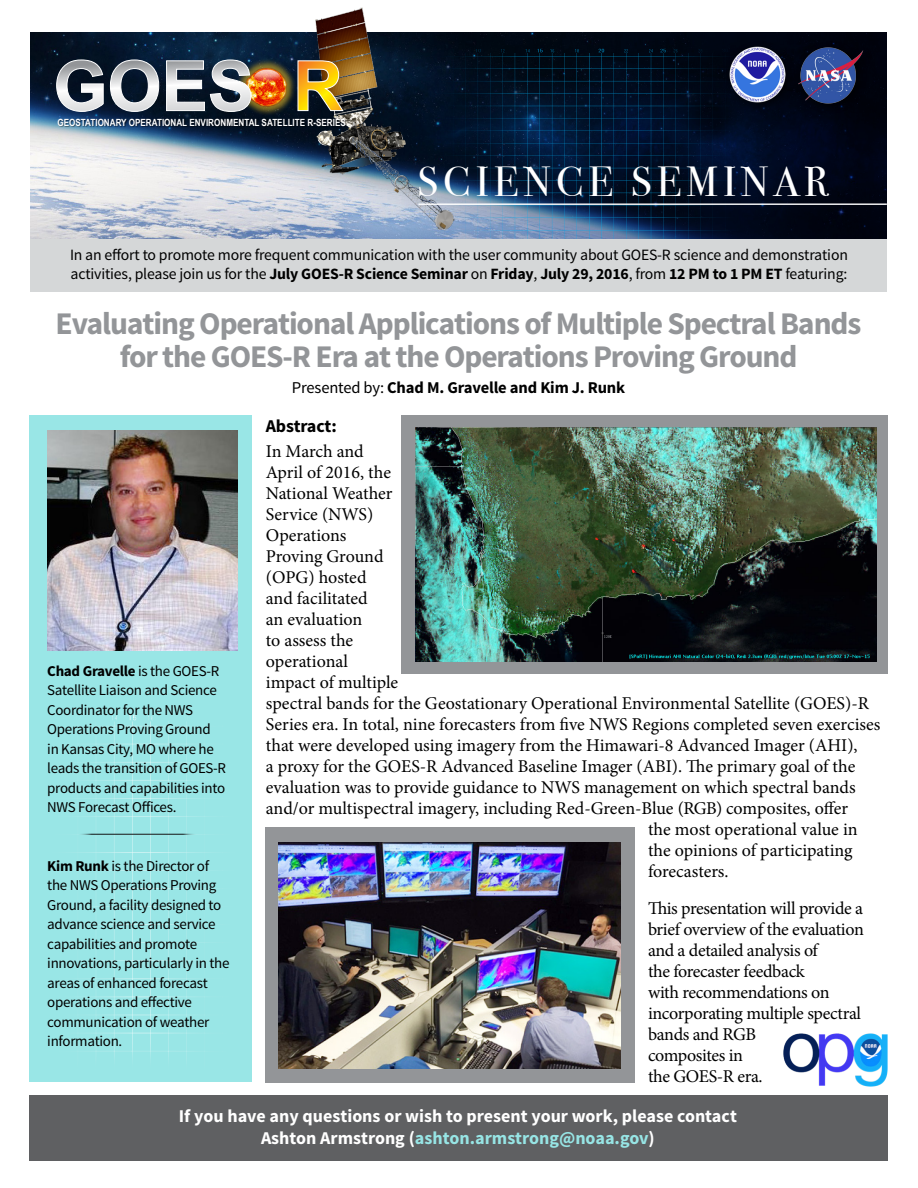
<style>
.page{position:relative;width:918px;height:1188px;background:#fff}
.page>*{position:absolute;margin:0;border:0;box-sizing:border-box;transform-origin:0 0}
.t1{font:42px "Bodoni Svty Two ITCTT";letter-spacing:.12em;color:#fff}
.t2{font:700 31.5px/33px "Source Sans Pro";letter-spacing:-.035em;color:#939598;text-align:center}
.t3{font:18px/21px "Minion Pro";letter-spacing:-.005em;color:#000}
.t4{font:700 18px/21.6px "Source Sans Pro";color:#fff;text-align:center}
.t5{font:700 18px "Source Sans Pro";letter-spacing:-.01em;color:#000}
.t6{font:700 16.5px "Source Sans Pro";letter-spacing:-.01em;color:#000}
.t7{font:15.75px/19.5px "Source Sans Pro";letter-spacing:-.01em;color:#000}
.t8{font:15px/19.5px "Source Sans Pro";letter-spacing:-.02em;color:#000}
.t9{font:700 9.9px "Arial Narrow";color:#fff}
.s1{font-weight:700}
.s2{font-weight:400}
.s3{color:#97e5e5}
</style>
<div class="page">
<div style="left:29px;top:415px;width:223px;height:667px;background:#99e6e6"></div>
<img style="left:30px;top:32px;width:369px;height:207px">
<svg style="left:399px;top:32px;width:488px;height:207px;background:#010717"></svg>
<div style="left:724px;top:41px;width:72px;height:72px;background:#000411"></div>
<img style="left:746px;top:46px;width:39px;height:56px">
<div style="left:794px;top:41px;width:79px;height:73px;background:#00020c"></div>
<img style="left:798px;top:47px;width:66px;height:56px">
<img style="left:419px;top:49px;width:340px;height:190px">
<img style="left:310px;top:7px;width:150px;height:227px">
<div style="left:30px;top:239px;width:857px;height:53px;background:#d5d7d8"></div>
<div style="left:236px;top:58px;width:60px;height:58px;background:#ffcb23;opacity:.56"></div>
<img style="left:252px;top:64px;width:38px;height:46px">
<svg style="left:297px;top:60px;width:47px;height:52px;background:#ae8b31"></svg>
<svg style="left:56px;top:59px;width:196px;height:53px;background:#777f88"></svg>
<div style="left:58px;top:119px;width:289px;height:8px;background:#000;opacity:.65"></div>
<img style="left:83px;top:715px;width:122px;height:343px">
<hr style="left:418px;top:204px;width:469px;height:1px;background:#fff">
<div style="left:30px;top:1095px;width:858px;height:65px;background:#5f6062"></div>
<img style="left:48px;top:430px;width:190px;height:221px">
<div style="left:401px;top:415px;width:487px;height:259px;background:#939598"></div>
<img style="left:415px;top:428px;width:461px;height:233px">
<img style="left:783px;top:1033px;width:105px;height:54px">
<hr style="left:78px;top:834px;width:119px;height:1px;background:#000">
<div style="left:265px;top:828px;width:369px;height:255px;background:#939598"></div>
<img style="left:279px;top:842px;width:342px;height:227px">
<p class="t9" style="left:57px;top:115px;width:290px">GEOSTATIONARY OPERATIONAL ENVIRONMENTAL SATELLITE R-SERIES</p>
<h1 class="t1" style="left:417px;top:148px;width:413px">SCIENCE SEMINAR</h1>
<p class="t7" style="left:70px;top:245px;width:779px">In an effort to promote more frequent communication with the user community about GOES-R science and demonstration activities, please join us for the <span class="s1">July GOES-R Science Seminar</span> on <span class="s1">Friday</span>, <span class="s1">July 29, 2016</span>, from <span class="s1">12 PM to 1 PM ET</span> featuring:</p>
<h2 class="t2" style="left:56px;top:309px;width:807px">Evaluating Operational Applications of Multiple Spectral Bands for the GOES-R Era at the Operations Proving Ground</h2>
<p class="t6" style="left:292px;top:377px;width:335px"><span class="s2">Presented by:</span> Chad M. Gravelle and Kim J. Runk</p>
<p class="t8" style="left:47px;top:661px;width:180px"><span class="s1">Chad Gravelle</span> is the GOES-R<br>Satellite Liaison and Science<br>Coordinator for the NWS<br>Operations Proving Ground in Kansas City, MO where he leads the transition of GOES-R products and capabilities into<br>NWS Forecast Offices.</p>
<p class="t8" style="left:47px;top:856px;width:184px"><span class="s1">Kim Runk</span> is the Director of the NWS Operations Proving<br>Ground, a facility designed to advance science and service capabilities and promote innovations, particularly in the areas of enhanced forecast operations and effective communication of weather information.</p>
<p class="t5" style="left:266px;top:414px;width:72px">Abstract:</p>
<p class="t3" style="left:266px;top:440px;width:99px">In March and</p>
<p class="t3" style="left:266px;top:461px;width:127px">April of 2016, the</p>
<p class="t3" style="left:266px;top:482px;width:128px">National Weather</p>
<p class="t3" style="left:266px;top:503px;width:109px">Service (NWS)</p>
<p class="t3" style="left:266px;top:524px;width:82px">Operations</p>
<p class="t3" style="left:266px;top:545px;width:119px">Proving Ground</p>
<p class="t3" style="left:266px;top:566px;width:102px">(OPG) hosted</p>
<p class="t3" style="left:266px;top:587px;width:103px">and facilitated</p>
<p class="t3" style="left:266px;top:608px;width:98px">an evaluation</p>
<p class="t3" style="left:266px;top:629px;width:89px">to assess the</p>
<p class="t3" style="left:266px;top:650px;width:84px">operational</p>
<p class="t3" style="left:266px;top:671px;width:134px">impact of multiple</p>
<p class="t3" style="left:266px;top:692px;width:605px">spectral bands for the Geostationary Operational Environmental Satellite (GOES)-R</p>
<p class="t3" style="left:266px;top:713px;width:616px">Series era. In total, nine forecasters from five NWS Regions completed seven exercises</p>
<p class="t3" style="left:266px;top:734px;width:593px">that were developed using imagery from the Himawari-8 Advanced Imager (AHI),</p>
<p class="t3" style="left:266px;top:755px;width:591px">a proxy for the GOES-R Advanced Baseline Imager (ABI). The primary goal of the</p>
<p class="t3" style="left:266px;top:776px;width:591px">evaluation was to provide guidance to NWS management on which spectral bands</p>
<p class="t3" style="left:266px;top:797px;width:584px">and/or multispectral imagery, including Red-Green-Blue (RGB) composites, offer</p>
<p class="t3" style="left:648px;top:818px;width:211px">the most operational value in</p>
<p class="t3" style="left:648px;top:839px;width:206px">the opinions of participating</p>
<p class="t3" style="left:648px;top:860px;width:82px">forecasters.</p>
<p class="t3" style="left:648px;top:898px;width:217px">This presentation will provide a brief overview of the evaluation and a detailed analysis of<br>the forecaster feedback<br>with recommendations on incorporating multiple spectral bands and RGB<br>composites in<br>the GOES-R era.</p>
<p class="t4" style="left:179px;top:1106px;width:559px">If you have any questions or wish to present your work, please contact<br>Ashton Armstrong (<span class="s3">ashton.armstrong@noaa.gov</span>)</p>
</div>
